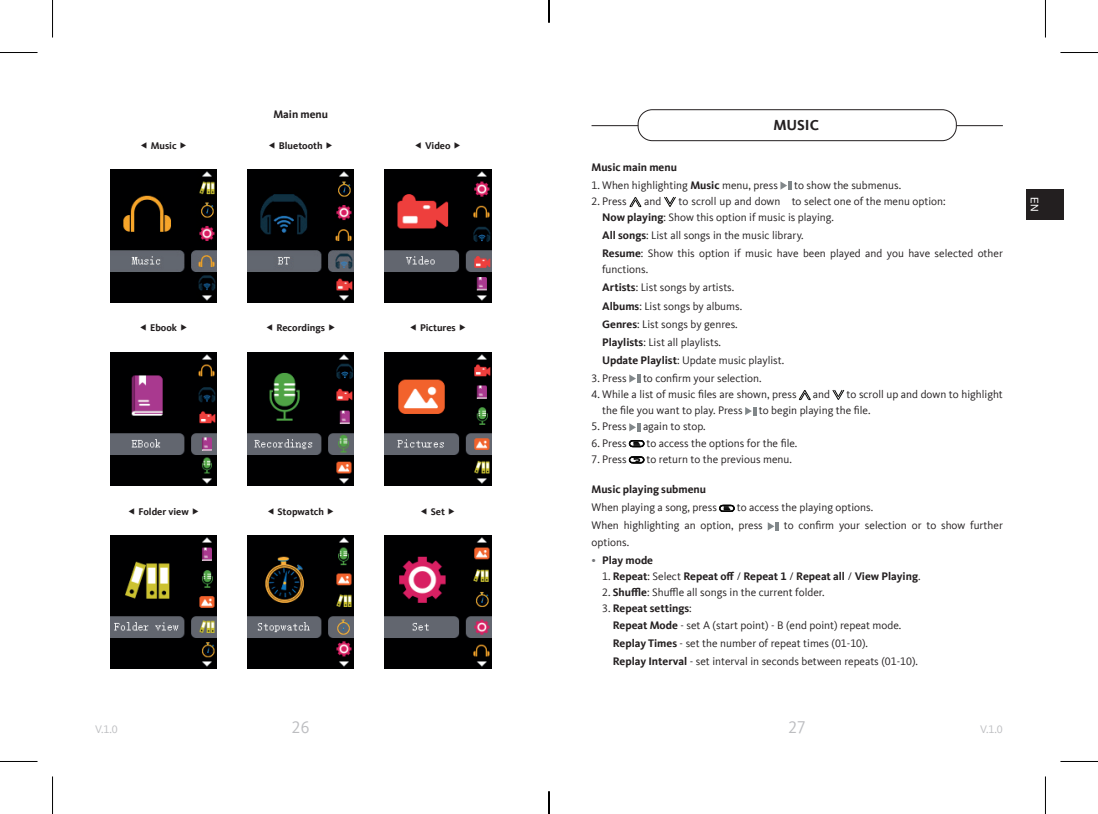
<style>
.page{position:relative;width:1098px;height:814px;background:#fff}
.page>*{position:absolute;margin:0;border:0;box-sizing:border-box;transform-origin:0 0}
.t1{font:17.5px "Kievit Offc";color:#bcbdc0;scale:.96 1}
.t2{font:700 15px "Kievit Offc";letter-spacing:-.005em;color:#231f20}
.t3{font:11.25px/18px "Kievit Offc";color:#231f20}
.t4{font:700 11.25px "Kievit Offc";color:#231f20}
.t5{font:11.25px "Kievit Offc";color:#bcbdc0}
.t6{font:10.5px "Helvetica Neue LT Std";color:#fff}
.t7{font:700 10px "Kievit Offc";color:#231f20}
.s1{font-weight:700}
.s2{font-weight:400;font-size:12.5px;color:#76787b}
.s3{font-weight:400}
</style>
<div class="page">
<div style="left:1025px;top:189px;width:38px;height:31px;background:#231f20"></div>
<img style="left:110px;top:169px;width:107px;height:133px">
<img style="left:247px;top:169px;width:107px;height:133px">
<img style="left:384px;top:169px;width:107px;height:133px">
<img style="left:110px;top:352px;width:107px;height:133px">
<img style="left:247px;top:352px;width:107px;height:133px">
<img style="left:384px;top:352px;width:107px;height:133px">
<img style="left:110px;top:536px;width:107px;height:133px">
<img style="left:247px;top:536px;width:107px;height:133px">
<img style="left:384px;top:536px;width:107px;height:133px">
<svg style="left:780px;top:181px;width:11px;height:9px"></svg>
<svg style="left:629px;top:197px;width:13px;height:11px"></svg>
<svg style="left:664px;top:197px;width:12px;height:10px"></svg>
<svg style="left:629px;top:374px;width:11px;height:9px"></svg>
<svg style="left:798px;top:390px;width:13px;height:11px"></svg>
<svg style="left:832px;top:390px;width:12px;height:10px"></svg>
<svg style="left:745px;top:407px;width:11px;height:8px"></svg>
<svg style="left:629px;top:423px;width:11px;height:8px"></svg>
<svg style="left:628px;top:440px;width:17px;height:8px"></svg>
<svg style="left:628px;top:456px;width:17px;height:8px"></svg>
<svg style="left:719px;top:504px;width:16px;height:8px"></svg>
<svg style="left:767px;top:522px;width:11px;height:8px"></svg>
<hr style="left:591px;top:125px;width:411px;height:1px;background:#231f20">
<div style="left:638px;top:110px;width:318px;height:31px;background:#fff;border-radius:14px"></div>
<div style="left:637px;top:109px;width:319px;height:32px;border:1px solid #231f20;border-radius:14px"></div>
<hr style="left:0;top:52px;width:38px;height:1px;background:#000">
<hr style="left:1060px;top:52px;width:37px;height:1px;background:#000">
<hr style="left:0;top:761px;width:38px;height:1px;background:#000">
<hr style="left:1060px;top:761px;width:37px;height:1px;background:#000">
<hr style="left:52px;top:0;width:1px;height:38px;background:#000">
<hr style="left:52px;top:776px;width:1px;height:38px;background:#000">
<hr style="left:1044px;top:0;width:1px;height:38px;background:#000">
<hr style="left:1044px;top:776px;width:1px;height:38px;background:#000">
<svg style="left:548px;top:0;width:1px;height:23px"></svg>
<svg style="left:548px;top:791px;width:1px;height:23px"></svg>
<p class="t4" style="left:273px;top:107px;width:56px">Main menu</p>
<p class="t7" style="left:151px;top:139px;width:27px">Music</p>
<p class="t7" style="left:279px;top:139px;width:45px">Bluetooth</p>
<p class="t7" style="left:425px;top:139px;width:27px">Video</p>
<p class="t7" style="left:150px;top:321px;width:29px">Ebook</p>
<p class="t7" style="left:276px;top:321px;width:50px">Recordings</p>
<p class="t7" style="left:420px;top:321px;width:37px">Pictures</p>
<p class="t7" style="left:138px;top:506px;width:52px">Folder view</p>
<p class="t7" style="left:277px;top:506px;width:48px">Stopwatch</p>
<p class="t7" style="left:430px;top:506px;width:16px">Set</p>
<h2 class="t2" style="left:773px;top:116px;width:47px">MUSIC</h2>
<p class="t4" style="left:591px;top:160px;width:87px">Music main menu</p>
<p class="t3" style="left:591px;top:176px;width:188px">1. When highlighting <span class="s1">Music</span> menu, press</p>
<p class="t3" style="left:794px;top:176px;width:108px">to show the submenus.</p>
<p class="t3" style="left:591px;top:192px;width:37px">2. Press</p>
<p class="t3" style="left:644px;top:192px;width:19px">and</p>
<p class="t3" style="left:602px;top:193px;width:345px;line-height:16.2px;text-indent:76px">to scroll up and down to select one of the menu option:<br><span class="s1">Now playing</span>: Show this option if music is playing.</p>
<p class="t3" style="left:602px;top:226px;width:402px"><span class="s1">All songs</span>: List all songs in the music library.<br><span class="s1">Resume</span>: Show this option if music have been played and you have selected other</p>
<p class="t3" style="left:602px;top:261px;width:184px">functions.<br><span class="s1">Artists</span>: List songs by artists.<br><span class="s1">Albums</span>: List songs by albums.<br><span class="s1">Genres</span>: List songs by genres.<br><span class="s1">Playlists</span>: List all playlists.<br><span class="s1">Update Playlist</span>: Update music playlist.</p>
<p class="t3" style="left:591px;top:369px;width:37px">3. Press</p>
<p class="t3" style="left:643px;top:369px;width:120px">to confirm your selection.</p>
<p class="t3" style="left:591px;top:385px;width:206px">4. While a list of music files are shown, press</p>
<p class="t3" style="left:812px;top:385px;width:19px">and</p>
<p class="t3" style="left:846px;top:385px;width:158px">to scroll up and down to highlight</p>
<p class="t3" style="left:602px;top:401px;width:142px">the file you want to play. Press</p>
<p class="t3" style="left:758px;top:401px;width:113px">to begin playing the file.</p>
<p class="t3" style="left:591px;top:418px;width:37px">5. Press</p>
<p class="t3" style="left:643px;top:418px;width:64px">again to stop.</p>
<p class="t3" style="left:591px;top:434px;width:37px">6. Press</p>
<p class="t3" style="left:646px;top:434px;width:152px">to access the options for the file.</p>
<p class="t3" style="left:591px;top:450px;width:37px">7. Press</p>
<p class="t3" style="left:646px;top:450px;width:147px">to return to the previous menu.</p>
<p class="t4" style="left:591px;top:483px;width:116px">Music playing submenu</p>
<p class="t3" style="left:591px;top:499px;width:127px">When playing a song, press</p>
<p class="t3" style="left:591px;top:499px;width:283px;text-indent:145px">to access the playing options.<br>When highlighting an option, press</p>
<p class="t3" style="left:783px;top:517px;width:220px">to confirm your selection or to show further</p>
<p class="t3" style="left:591px;top:533px;width:39px">options.</p>
<p class="t4" style="left:591px;top:553px;width:63px"><span class="s2">•</span> Play mode</p>
<p class="t4" style="left:602px;top:569px;width:320px"><span class="s3">1.</span> Repeat<span class="s3">: Select</span> Repeat off <span class="s3">/</span> Repeat 1 <span class="s3">/</span> Repeat all <span class="s3">/</span> View Playing<span class="s3">.</span></p>
<p class="t3" style="left:602px;top:583px;width:224px">2. <span class="s1">Shuffle</span>: Shuffle all songs in the current folder.</p>
<p class="t3" style="left:612px;top:600px;width:290px;line-height:16.2px;text-indent:-11px">3. <span class="s1">Repeat settings</span>:<br><span class="s1">Repeat Mode</span> - set A (start point) - B (end point) repeat mode.</p>
<p class="t3" style="left:612px;top:634px;width:306px"><span class="s1">Replay Times</span> - set the number of repeat times (01-10).<br><span class="s1">Replay Interval</span> - set interval in seconds between repeats (01-10).</p>
<p class="t5" style="left:95px;top:723px;width:24px">V.1.0</p>
<h1 class="t1" style="left:292px;top:717px;width:20px">26</h1>
<h1 class="t1" style="left:788px;top:717px;width:20px">27</h1>
<p class="t5" style="left:979px;top:723px;width:24px">V.1.0</p>
<p class="t6" style="left:1040px;top:197px;width:15px;rotate:90deg">EN</p>
</div>
